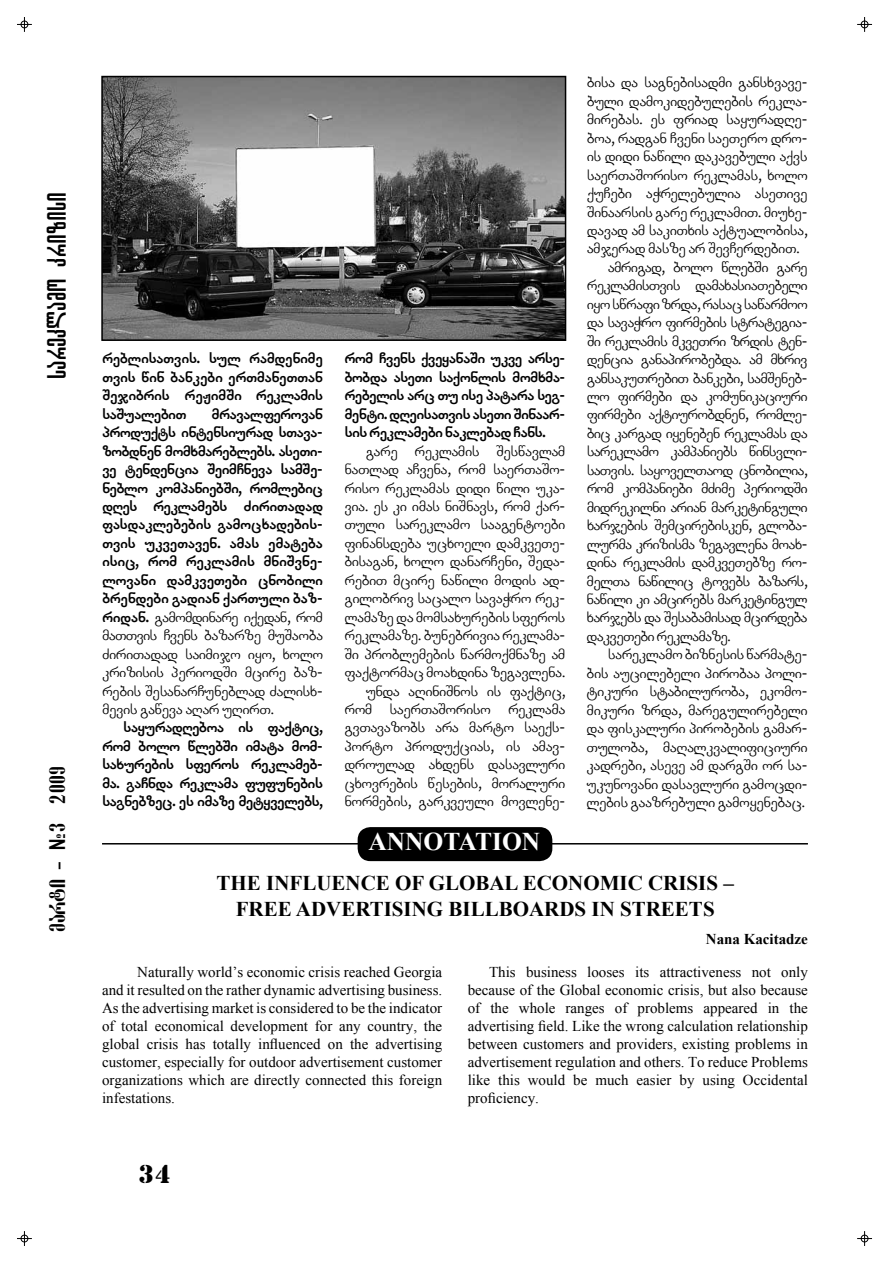
<style>
.page{position:relative;width:893px;height:1263px;background:#fff}
.page>*{position:absolute;margin:0;border:0;box-sizing:border-box;transform-origin:0 0}
.t1{font:27px "Geo Gremi";color:#000}
.t2{font:27px "Stencil";color:#000}
.t3{font:700 25.5px "Times New Roman";color:#fff}
.t4{font:22.5px "Geo Shemoqmedi";color:#000}
.t5{font:700 21px/25.5px "Times New Roman";color:#000;text-align:center}
.t6{font:15px/18.5px "H Kolkhety";letter-spacing:-.04em;color:#000;text-align:right}
.t7{font:15px/18px "Times New Roman";color:#000;text-align:justify}
.t8{font:15px "H Kolkhety";letter-spacing:-.06em;color:#000}
.t9{font:700 15px/18.5px "H Kolkhety";letter-spacing:-.04em;color:#000}
.t10{font:700 15px/18.5px "H Kolkhety";letter-spacing:-.06em;color:#000;text-align:justify}
.t11{font:700 15px "Times New Roman";color:#000}
.s1{font-weight:400}
</style>
<div class="page">
<svg style="left:857px;top:1231px;width:15px;height:15px"></svg>
<div style="left:861px;top:1235px;width:7px;height:7px;border:1px solid #000;border-radius:50%"></div>
<svg style="left:857px;top:17px;width:15px;height:15px"></svg>
<div style="left:861px;top:21px;width:7px;height:7px;border:1px solid #000;border-radius:50%"></div>
<svg style="left:17px;top:17px;width:15px;height:15px"></svg>
<div style="left:21px;top:21px;width:7px;height:7px;border:1px solid #000;border-radius:50%"></div>
<svg style="left:17px;top:1231px;width:15px;height:15px"></svg>
<div style="left:21px;top:1235px;width:7px;height:7px;border:1px solid #000;border-radius:50%"></div>
<hr style="left:102px;top:843px;width:706px;height:1px;background:#000">
<div style="left:358px;top:827px;width:194px;height:34px;background:#000;border-radius:13px"></div>
<img style="left:104px;top:79px;width:459px;height:259px">
<div style="left:101px;top:76px;width:465px;height:265px;border:2px solid #000"></div>
<h1 class="t1" style="left:45px;top:379px;width:188px;rotate:-90deg">sareklamo krizisi</h1>
<h3 class="t4" style="left:44px;top:932px;width:167px;rotate:-90deg">marti - #3 2009</h3>
<p class="t10" style="left:102px;top:350px;width:223px">REBLISATVIS. SUL RAMDENIME TVIS WIN BANKEBI ERTMANETTAN SEJIBRIS REJIMSI REKLAMIS SASUALEBIT</p>
<p class="t9" style="left:102px;top:406px;width:223px;text-indent:110px">MRAVALFEROVAN<br>PRODUQTS INTENSIURAD STAVA-<br>ZOBDNEN MOMXMAREBLEBS. ASETI-<br>VE TENDENCIA SEIMCNEVA SAMSE-<br>NEBLO KOMPANIEBSI, ROMLEBIC<br>DRES REKLAMEBS ZIRITADAD<br>FASDAKLEBEBIS GAMOCXADEBIS-<br>TVIS UKVETAVEN. AMAS EMATEBA<br>ISIC, ROM REKLAMIS MNISVNE-<br>LOVANI DAMKVETEBI CNOBILI<br>BRENDEBI GADIAN QARTULI BAZ-<br>RIDAN. <span class="s1">GAMOMDINARE IQEDAN, ROM<br>MATTVIS CVENS BAZARZE MUSAOBA<br>ZIRITADAD SAIMIJO IYO, XOLO<br>KRIZISIS PERIODSI MCIRE BAZ-<br>REBIS SESANARCUNEBLAD ZALISX-<br>MEVIS GAWEVA ARAR URIRT.</span></p>
<p class="t10" style="left:102px;top:719px;width:223px;text-indent:21px">SAYURADREBOA IS FAQTIC, ROM BOLO WLEBSI IMATA MOM-SAXUREBIS SFEROS REKLAMEB-MA. GACNDA REKLAMA FUFUNEBIS SAGNEBZEC. ES IMAZE METYVELEBS,</p>
<p class="t10" style="left:344px;top:350px;width:223px">ROM CVENS QVEYANASI UKVE ARSE-BOBDA ASETI SAQONLIS MOMXMA-REBELIS ARC TU ISE PATARA SEG-MENTI. DREISATVIS ASETI SINAAR-SIS REKLAMEBI NAKLEBAD CANS.</p>
<p class="t6" style="left:344px;top:442px;width:223px">GARE REKLAMIS SESWAVLAM<br>NATLAD ACVENA, ROM SAERTASO-<br>RISO REKLAMAS DIDI WILI UKA-<br>VIA. ES KI IMAS NISNAVS, ROM QAR-<br>TULI SAREKLAMO SAAGENTOEBI<br>FINANSDEBA UCXOELI DAMKVETE-<br>BISAGAN, XOLO DANARCENI, SEDA-<br>REBIT MCIRE NAWILI MODIS AD-<br>GILOBRIV SACALO SAVAWRO REK-<br>LAMAZE DA MOMSAXUREBIS SFEROS<br>REKLAMAZE. BUNEBRIVIA REKLAMA-<br>SI PROBLEMEBIS WARMOQMNAZE AM<br>FAQTORMAC MOAXDINA ZEGAVLENA.<br>UNDA ARINISNOS IS FAQTIC,<br>ROM SAERTASORISO REKLAMA<br>GVTAVAZOBS ARA MARTO SAEQS-<br>PORTO PRODUQCIAS, IS AMAV-<br>DROULAD AXDENS DASAVLURI<br>CXOVREBIS WESEBIS, MORALURI<br>NORMEBIS, GARKVEULI MOVLENE-</p>
<h2 class="t3" style="left:368px;top:824px;width:173px">ANNOTATION</h2>
<p class="t6" style="left:587px;top:74px;width:220px">BISA DA SAGNEBISADMI GANSXVAVE-</p>
<p class="t6" style="left:587px;top:93px;width:220px">BULI DAMOKIDEBULEBIS REKLA-</p>
<p class="t6" style="left:587px;top:111px;width:220px">MIREBAS. ES FRIAD SAYURADRE-</p>
<p class="t6" style="left:587px;top:130px;width:220px">BOA, RADGAN CVENI SAETERO DRO-</p>
<p class="t6" style="left:587px;top:148px;width:223px">IS DIDI NAWILI DAKAVEBULI AQVS</p>
<p class="t6" style="left:587px;top:166px;width:223px">SAERTASORISO REKLAMAS, XOLO</p>
<p class="t6" style="left:587px;top:185px;width:223px">QUCEBI AWRELEBULIA ASETIVE</p>
<p class="t6" style="left:587px;top:203px;width:220px">SINAARSIS GARE REKLAMIT. MIUXE-</p>
<p class="t6" style="left:587px;top:222px;width:223px">DAVAD AM SAKITXIS AQTUALOBISA,</p>
<p class="t6" style="left:587px;top:240px;width:215px">AMJERAD MASZE AR SEVCERDEBIT.</p>
<p class="t8" style="left:608px;top:259px;width:201px">AMRIGAD, BOLO WLEBSI GARE</p>
<p class="t8" style="left:587px;top:278px;width:223px">REKLAMISTVIS DAMAXASIATEBELI</p>
<p class="t8" style="left:587px;top:296px;width:223px">IYO SWRAFI ZRDA, RASAC SAWARMOO</p>
<p class="t8" style="left:587px;top:315px;width:220px">DA SAVAWRO FIRMEBIS STRATEGIA-</p>
<p class="t8" style="left:587px;top:333px;width:220px">SI REKLAMIS MKVETRI ZRDIS TEN-</p>
<p class="t8" style="left:587px;top:352px;width:223px">DENCIA GANAPIROBEBDA. AM MXRIV</p>
<p class="t8" style="left:587px;top:370px;width:220px">GANSAKUTREBIT BANKEBI, SAMSENEB-</p>
<p class="t8" style="left:587px;top:389px;width:223px">LO FIRMEBI DA KOMUNIKACIURI</p>
<p class="t8" style="left:587px;top:407px;width:220px">FIRMEBI AQTIUROBDNEN, ROMLE-</p>
<p class="t8" style="left:587px;top:425px;width:223px">BIC KARGAD IYENEBEN REKLAMAS DA</p>
<p class="t8" style="left:587px;top:444px;width:220px">SAREKLAMO KAMPANIEBS WINSVLI-</p>
<p class="t8" style="left:587px;top:462px;width:223px">SATVIS. SAYOVELTAOD CNOBILIA,</p>
<p class="t8" style="left:587px;top:481px;width:223px">ROM KOMPANIEBI MZIME PERIODSI</p>
<p class="t8" style="left:587px;top:499px;width:223px">MIDREKILNI ARIAN MARKETINGULI</p>
<p class="t8" style="left:587px;top:518px;width:220px">XARJEBIS SEMCIREBISKEN, GLOBA-</p>
<p class="t8" style="left:587px;top:536px;width:220px">LURMA KRIZISMA ZEGAVLENA MOAX-</p>
<p class="t8" style="left:587px;top:555px;width:220px">DINA REKLAMIS DAMKVETEBZE RO-</p>
<p class="t8" style="left:587px;top:573px;width:223px">MELTA NAWILIC TOVEBS BAZARS,</p>
<p class="t8" style="left:587px;top:591px;width:223px">NAWILI KI AMCIREBS MARKETINGUL</p>
<p class="t8" style="left:587px;top:610px;width:223px">XARJEBS DA SESABAMISAD MCIRDEBA</p>
<p class="t8" style="left:587px;top:628px;width:146px">DAKVETEBI REKLAMAZE.</p>
<p class="t6" style="left:608px;top:646px;width:199px">SAREKLAMO BIZNESIS WARMATE-</p>
<p class="t6" style="left:587px;top:665px;width:220px">BIS AUCILEBELI PIROBAA POLI-</p>
<p class="t6" style="left:587px;top:683px;width:220px">TIKURI STABILUROBA, EKOMO-</p>
<p class="t6" style="left:587px;top:701px;width:223px">MIKURI ZRDA, MAREGULIREBELI</p>
<p class="t6" style="left:587px;top:720px;width:220px">DA FISKALURI PIROBEBIS GAMAR-</p>
<p class="t6" style="left:587px;top:738px;width:223px">TULOBA, MARALKVALIFICIURI</p>
<p class="t6" style="left:587px;top:757px;width:220px">KADREBI, ASEVE AM DARGSI OR SA-</p>
<p class="t6" style="left:587px;top:775px;width:220px">UKUNOVANI DASAVLURI GAMOCDI-</p>
<p class="t6" style="left:587px;top:794px;width:220px">LEBIS GAAZREBULI GAMOYENEBAC.</p>
<h3 class="t5" style="left:217px;top:870px;width:519px">THE INFLUENCE OF GLOBAL ECONOMIC CRISIS –<br>FREE ADVERTISING BILLBOARDS IN STREETS</h3>
<p class="t11" style="left:706px;top:929px;width:104px">NANA KACITADZE</p>
<p class="t7" style="left:102px;top:963px;width:342px;text-indent:35px">Naturally world’s economic crisis reached Georgia and it resulted on the rather dynamic advertising business.<br>As the advertising market is considered to be the indicator of total economical development for any country, the global crisis has totally influenced on the advertising customer, especially for outdoor advertisement customer organizations which are directly connected this foreign infestations.</p>
<p class="t7" style="left:468px;top:963px;width:342px;text-indent:21px">This business looses its attractiveness not only because of the Global economic crisis, but also because of the whole ranges of problems appeared in the advertising field. Like the wrong calculation relationship between customers and providers, existing problems in advertisement regulation and others. To reduce Problems like this would be much easier by using Occidental proficiency.</p>
<h1 class="t2" style="left:139px;top:1158px;width:34px">34</h1>
</div>
